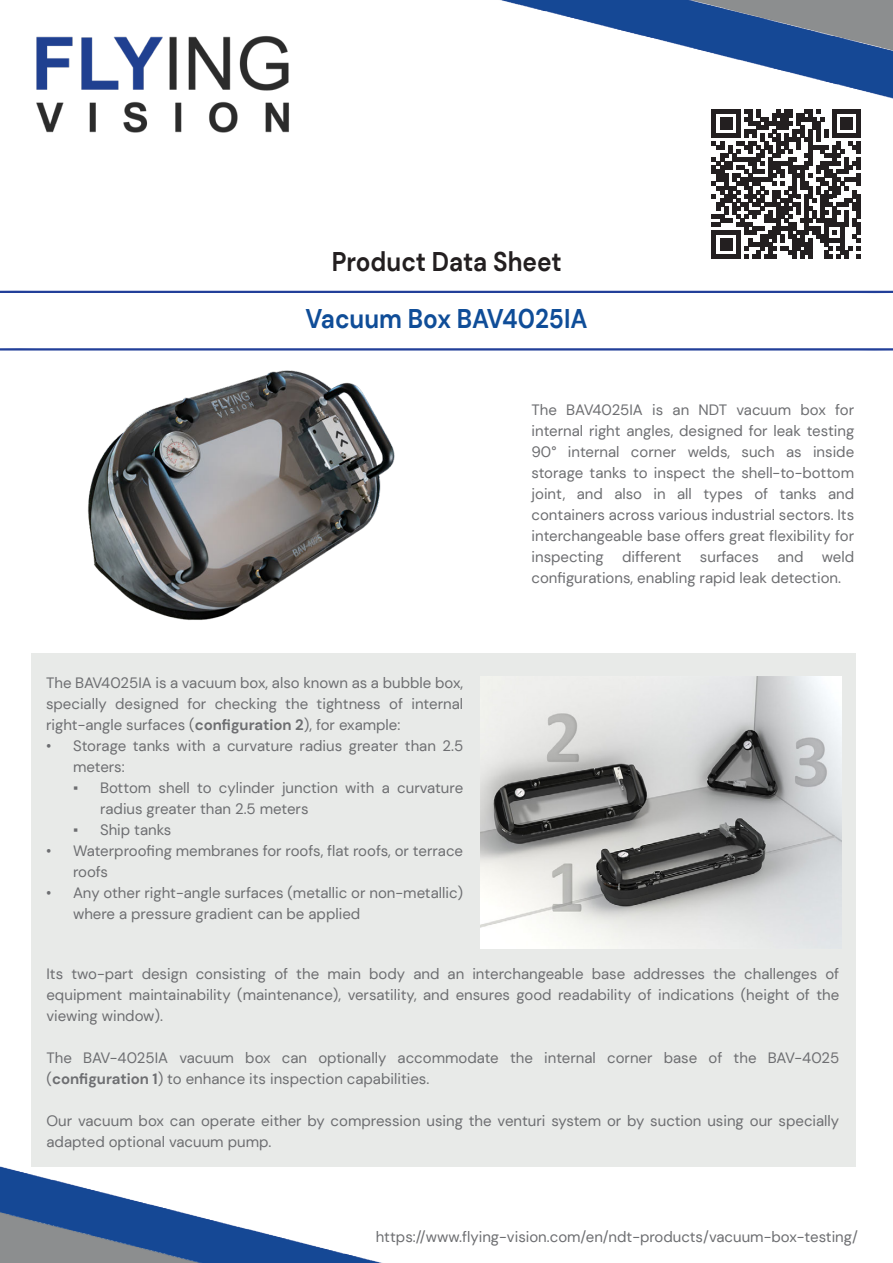
<style>
.page{position:relative;width:893px;height:1263px;background:#fff}
.page>*{position:absolute;margin:0;border:0;box-sizing:border-box;transform-origin:0 0}
.t1{font:700 27px "DM Sans";color:#0f4d98;scale:.9 1}
.t2{font:700 27px "DM Sans";color:#231f20;scale:.9 1}
.t3{font:15px/21px "DM Sans";color:#6d6e71}
.s1{font-weight:700}
.s2{font-family:"Times New Roman"}
</style>
<div class="page">
<img style="left:88px;top:370px;width:307px;height:250px">
<div style="left:31px;top:653px;width:824px;height:514px;background:#e8eae8"></div>
<img style="left:480px;top:677px;width:361px;height:271px">
<svg style="left:712px;top:120px;width:149px;height:138px"></svg>
<hr style="left:0;top:291px;width:893px;height:2px;background:#223f99">
<svg style="left:0;top:348px;width:893px;height:3px;background:#566cb0"></svg>
<img style="left:0;top:1166px;width:77px;height:20px">
<img style="left:0;top:1186px;width:382px;height:77px">
<img style="left:36px;top:36px;width:253px;height:97px">
<img style="left:711px;top:77px;width:182px;height:43px">
<img style="left:500px;top:0;width:393px;height:77px">
<h1 class="t2" style="left:332px;top:251px;width:257px">Product Data Sheet</h1>
<h1 class="t1" style="left:305px;top:308px;width:315px">Vacuum Box BAV4025IA</h1>
<p class="t3" style="left:46px;top:673px;width:419px">The BAV4025IA is a vacuum box, also known as a bubble box, specially designed for checking the tightness of internal right-angle surfaces (<span class="s1">configuration 2</span>), for example:<br>ï</p>
<p class="t3" style="left:73px;top:736px;width:392px">Storage tanks with a curvature radius greater than 2.5 meters:</p>
<p class="t3" style="left:100px;top:778px;width:365px;text-indent:-27px"><span class="s2">▪</span> Bottom shell to cylinder junction with a curvature radius greater than 2.5 meters</p>
<p class="t3" style="left:73px;top:820px;width:100px"><span class="s2">▪</span> Ship tanks</p>
<p class="t3" style="left:46px;top:841px;width:7px">ï</p>
<p class="t3" style="left:73px;top:840px;width:392px">Waterproofing membranes for roofs, flat roofs, or terrace roofs</p>
<p class="t3" style="left:46px;top:883px;width:7px">ï</p>
<p class="t3" style="left:73px;top:883px;width:392px">Any other right-angle surfaces (metallic or non-metallic) where a pressure gradient can be applied</p>
<p class="t3" style="left:531px;top:400px;width:324px;text-align:justify">The BAV4025IA is an NDT vacuum box for internal right angles, designed for leak testing 90° internal corner welds, such as inside storage tanks to inspect the shell-to-bottom joint, and also in all types of tanks and containers across various industrial sectors. Its interchangeable base offers great flexibility for inspecting different surfaces and weld configurations, enabling rapid leak detection.</p>
<p class="t3" style="left:46px;top:964px;width:794px;text-align:justify">Its two-part design consisting of the main body and an interchangeable base addresses the challenges of equipment maintainability (maintenance), versatility, and ensures good readability of indications (height of the viewing window).</p>
<p class="t3" style="left:46px;top:1048px;width:794px">The BAV-4025IA vacuum box can optionally accommodate the internal corner base of the BAV-4025 (<span class="s1">configuration 1</span>) to enhance its inspection capabilities.</p>
<p class="t3" style="left:46px;top:1111px;width:794px">Our vacuum box can operate either by compression using the venturi system or by suction using our specially adapted optional vacuum pump.</p>
<p class="t3" style="left:376px;top:1226px;width:484px">https://www.flying-vision.com/en/ndt-products/vacuum-box-testing/</p>
</div>
